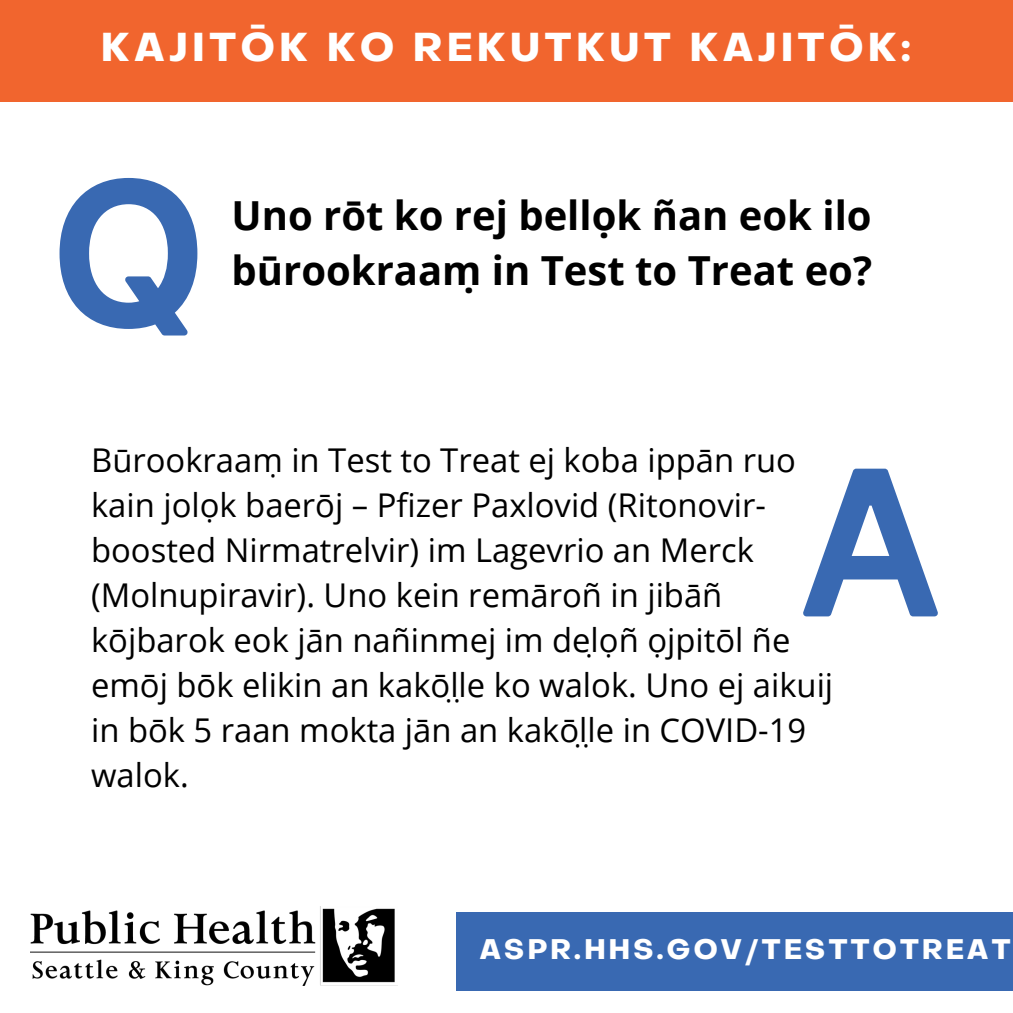
<style>
.page{position:relative;width:1013px;height:1013px;background:#fff}
.page>*{position:absolute;margin:0;border:0;box-sizing:border-box;transform-origin:0 0}
.t1{font:700 40px/55.2px "Open Sans";color:#000}
.t2{font:700 39.5px "Object Sans";letter-spacing:.12em;color:#fff}
.t3{font:32.75px/45px "Open Sans";color:#000}
.t4{font:700 27.75px "Object Sans";letter-spacing:.12em;color:#fff}
</style>
<div class="page">
<img style="left:30px;top:906px;width:365px;height:79px">
<div style="left:0;top:0;width:1012px;height:101px;background:#f1652e"></div>
<div style="left:456px;top:911px;width:556px;height:79px;background:#3969b2"></div>
<svg style="left:60px;top:178px;width:137px;height:157px"></svg>
<svg style="left:803px;top:468px;width:135px;height:148px"></svg>
<p class="t2" style="left:101px;top:31px;width:811px">KAJITŌK KO REKUTKUT KAJITŌK:</p>
<p class="t1" style="left:231px;top:186px;width:642px">Uno rōt ko rej bellọk ñan eok ilo būrookraaṃ in Test to Treat eo?</p>
<p class="t3" style="left:91px;top:436px;width:743px">Būrookraaṃ in Test to Treat ej koba ippān ruo kain jolọk baerōj – Pfizer Paxlovid (Ritonovir&shy;boosted Nirmatrelvir) im Lagevrio an Merck (Molnupiravir). Uno kein remāroñ in jibāñ kōjbarok eok jān nañinmej im deḷọñ ọjpitōl ñe emōj bōk elikin an kakōḷḷe ko walok. Uno ej aikuij in bōk 5 raan mokta jān an kakōḷḷe in COVID-19 walok.</p>
<p class="t4" style="left:480px;top:938px;width:532px">ASPR.HHS.GOV/TESTTOTREAT</p>
</div>
